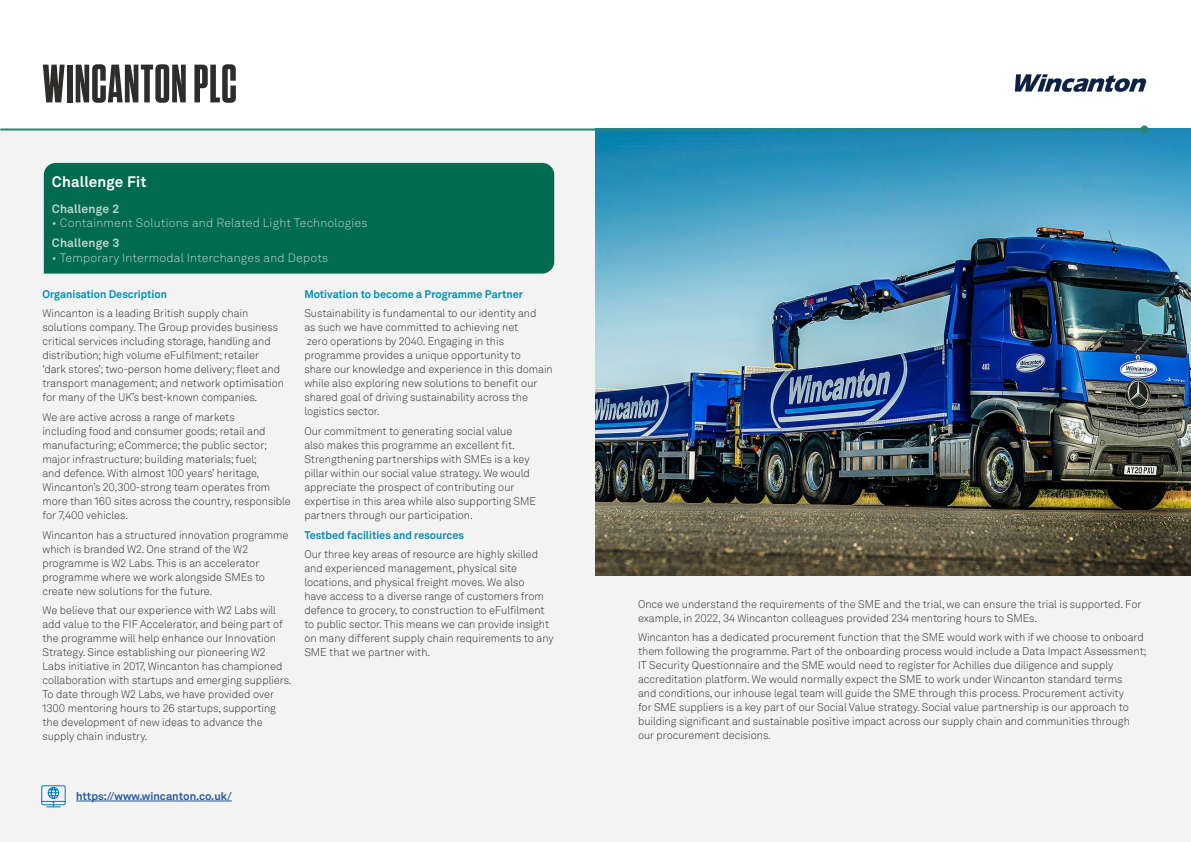
<style>
.page{position:relative;width:1191px;height:842px;background:#fff}
.page>*{position:absolute;margin:0;border:0;box-sizing:border-box;transform-origin:0 0}
.t1{font:700 54px "Tungsten Condensed";letter-spacing:.02em;color:#2e2d2b}
.t2{font:700 15px "Akkurat LL";letter-spacing:.01em;color:#fff}
.t3{font:300 12px "Akkurat LL";letter-spacing:.015em;color:#bfd4cc}
.t4{font:700 12px "Akkurat LL";letter-spacing:.015em;color:#bfd4cc}
.t5{font:300 11px/14px "Akkurat LL";color:#2d2e2b}
.t6{font:700 11px "Akkurat LL";color:#008db3}
.t7{font:700 11px "Akkurat LL";color:#275b9b}
</style>
<div class="page">
<div style="left:0;top:129px;width:1191px;height:713px;background:#f3f3f3"></div>
<svg style="left:41px;top:785px;width:25px;height:23px"></svg>
<hr style="left:76px;top:801px;width:156px;height:1px;background:#275b9b">
<img style="left:1014px;top:74px;width:133px;height:18px">
<div style="left:44px;top:163px;width:510px;height:111px;background:#006b4f"></div>
<img style="left:595px;top:129px;width:596px;height:446px">
<hr style="left:1px;top:129px;width:1143px;height:2px;background:#2a8872">
<div style="left:1140px;top:126px;width:8px;height:8px;background:#2a8872;border-radius:50%"></div>
<h1 class="t1" style="left:43px;top:58px;width:196px">WINCANTON PLC</h1>
<h2 class="t2" style="left:52px;top:170px;width:96px">Challenge Fit</h2>
<p class="t4" style="left:52px;top:199px;width:69px">Challenge 2</p>
<p class="t3" style="left:52px;top:214px;width:317px">• Containment Solutions and Related Light Technologies</p>
<p class="t4" style="left:52px;top:234px;width:69px">Challenge 3</p>
<p class="t3" style="left:52px;top:249px;width:278px">• Temporary Intermodal Interchanges and Depots</p>
<p class="t6" style="left:42px;top:285px;width:126px">Organisation Description</p>
<p class="t5" style="left:42px;top:306px;width:243px">Wincanton is a leading British supply chain solutions company. The Group provides business critical services including storage, handling and distribution; high volume eFulfilment; retailer ‘dark stores’; two-person home delivery; fleet and transport management; and network optimisation for many of the UK’s best-known companies.</p>
<p class="t5" style="left:42px;top:410px;width:250px">We are active across a range of markets<br>including food and consumer goods; retail and manufacturing; eCommerce; the public sector; major infrastructure; building materials; fuel;<br>and defence. With almost 100 years’ heritage, Wincanton’s 20,300-strong team operates from more than 160 sites across the country, responsible for 7,400 vehicles.</p>
<p class="t5" style="left:42px;top:527px;width:247px">Wincanton has a structured innovation programme which is branded W2. One strand of the W2 programme is W2 Labs. This is an accelerator programme where we work alongside SMEs to create new solutions for the future.</p>
<p class="t5" style="left:42px;top:603px;width:251px">We believe that our experience with W2 Labs will add value to the FIF Accelerator, and being part of the programme will help enhance our Innovation Strategy. Since establishing our pioneering W2<br>Labs initiative in 2017, Wincanton has championed collaboration with startups and emerging suppliers.<br>To date through W2 Labs, we have provided over 1300 mentoring hours to 26 startups, supporting the development of new ideas to advance the supply chain industry.</p>
<p class="t6" style="left:304px;top:285px;width:220px">Motivation to become a Programme Partner</p>
<p class="t5" style="left:304px;top:306px;width:250px">Sustainability is fundamental to our identity and<br>as such we have committed to achieving net<br>zero operations by 2040. Engaging in this programme provides a unique opportunity to<br>share our knowledge and experience in this domain while also exploring new solutions to benefit our shared goal of driving sustainability across the logistics sector.</p>
<p class="t5" style="left:304px;top:424px;width:233px">Our commitment to generating social value<br>also makes this programme an excellent fit.<br>Strengthening partnerships with SMEs is a key pillar within our social value strategy. We would appreciate the prospect of contributing our expertise in this area while also supporting SME partners through our participation.</p>
<p class="t6" style="left:304px;top:526px;width:161px">Testbed facilities and resources</p>
<p class="t5" style="left:304px;top:547px;width:251px">Our three key areas of resource are highly skilled and experienced management, physical site locations, and physical freight moves. We also<br>have access to a diverse range of customers from defence to grocery, to construction to eFulfilment to public sector. This means we can provide insight on many different supply chain requirements to any SME that we partner with.</p>
<p class="t7" style="left:76px;top:787px;width:157px">https://www.wincanton.co.uk/</p>
<p class="t5" style="left:638px;top:596px;width:505px">Once we understand the requirements of the SME and the trial, we can ensure the trial is supported. For example, in 2022, 34 Wincanton colleagues provided 234 mentoring hours to SMEs.</p>
<p class="t5" style="left:638px;top:630px;width:510px">Wincanton has a dedicated procurement function that the SME would work with if we choose to onboard them following the programme. Part of the onboarding process would include a Data Impact Assessment; IT Security Questionnaire and the SME would need to register for Achilles due diligence and supply accreditation platform. We would normally expect the SME to work under Wincanton standard terms<br>and conditions, our inhouse legal team will guide the SME through this process. Procurement activity<br>for SME suppliers is a key part of our Social Value strategy. Social value partnership is our approach to building significant and sustainable positive impact across our supply chain and communities through our procurement decisions.</p>
</div>
